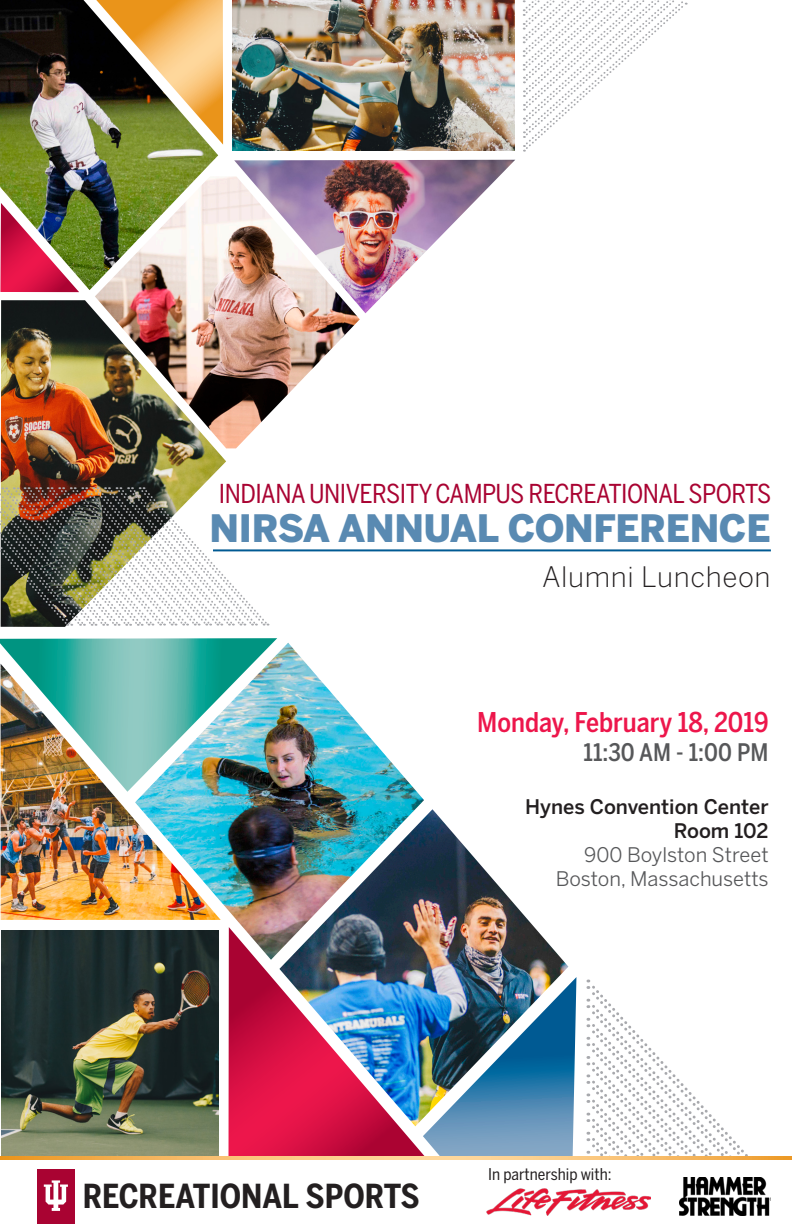
<style>
.page{position:relative;width:792px;height:1224px;background:#fff}
.page>*{position:absolute;margin:0;border:0;box-sizing:border-box;transform-origin:0 0}
.t1{font:900 37.6px "Benton Sans";letter-spacing:-.01em;color:#598ab2}
.t2{font:700 32.8px "Benton Sans Cond";color:#231f20}
.t3{font:300 28px "Benton Sans";letter-spacing:.02em;color:#231f20}
.t4{font:500 27px "Benton Sans Cond";color:#ed164b}
.t5{font:25.8px "Benton Sans Cond";letter-spacing:-.02em;color:#a90332}
.t6{font:500 24px "Benton Sans Cond";color:#57585a}
.t7{font:20px "Benton Sans";color:#57585a}
.t8{font:500 20px "Benton Sans";color:#231f20}
.t9{font:16.2px "Benton Sans Cond";color:#231f20}
</style>
<div class="page">
<svg style="left:524px;top:0;width:163px;height:152px"></svg>
<svg style="left:218px;top:0;width:5px;height:145px"></svg>
<svg style="left:228px;top:960px;width:195px;height:196px;background:#ce1c4b"></svg>
<img style="left:95px;top:176px;width:265px;height:272px">
<img style="left:221px;top:643px;width:203px;height:317px">
<img style="left:279px;top:809px;width:289px;height:317px">
<img style="left:232px;top:0;width:282px;height:151px">
<img style="left:1px;top:930px;width:218px;height:226px">
<img style="left:0;top:0;width:218px;height:290px">
<img style="left:1px;top:300px;width:225px;height:327px">
<img style="left:234px;top:160px;width:281px;height:153px">
<img style="left:1px;top:792px;width:220px;height:128px">
<img style="left:0;top:638px;width:277px;height:154px">
<img style="left:423px;top:977px;width:153px;height:179px">
<img style="left:0;top:203px;width:79px;height:89px">
<svg style="left:0;top:1156px;width:792px;height:4px;background:#f8c172"></svg>
<svg style="left:586px;top:1018px;width:190px;height:142px"></svg>
<img style="left:0;top:487px;width:269px;height:139px">
<hr style="left:213px;top:549px;width:558px;height:2px;background:#005a93">
<div style="left:37px;top:1170px;width:37px;height:54px;background:#a90332"></div>
<svg style="left:44px;top:1180px;width:24px;height:31px"></svg>
<img style="left:679px;top:1177px;width:92px;height:38px">
<img style="left:487px;top:1188px;width:163px;height:28px">
<p class="t5" style="left:219px;top:478px;width:554px">INDIANA UNIVERSITY CAMPUS RECREATIONAL SPORTS</p>
<p class="t1" style="left:210px;top:504px;width:562px">NIRSA ANNUAL CONFERENCE</p>
<p class="t3" style="left:542px;top:560px;width:230px">Alumni Luncheon</p>
<p class="t4" style="left:477px;top:705px;width:293px">Monday, February 18, 2019</p>
<p class="t6" style="left:584px;top:737px;width:187px">11:30 AM - 1:00 PM</p>
<p class="t8" style="left:525px;top:795px;width:245px">Hynes Convention Center</p>
<p class="t8" style="left:674px;top:819px;width:96px">Room 102</p>
<p class="t7" style="left:584px;top:843px;width:186px">900 Boylston Street</p>
<p class="t7" style="left:556px;top:867px;width:214px">Boston, Massachusetts</p>
<p class="t2" style="left:83px;top:1175px;width:339px">RECREATIONAL SPORTS</p>
<p class="t9" style="left:488px;top:1164px;width:125px">In partnership with:</p>
</div>
